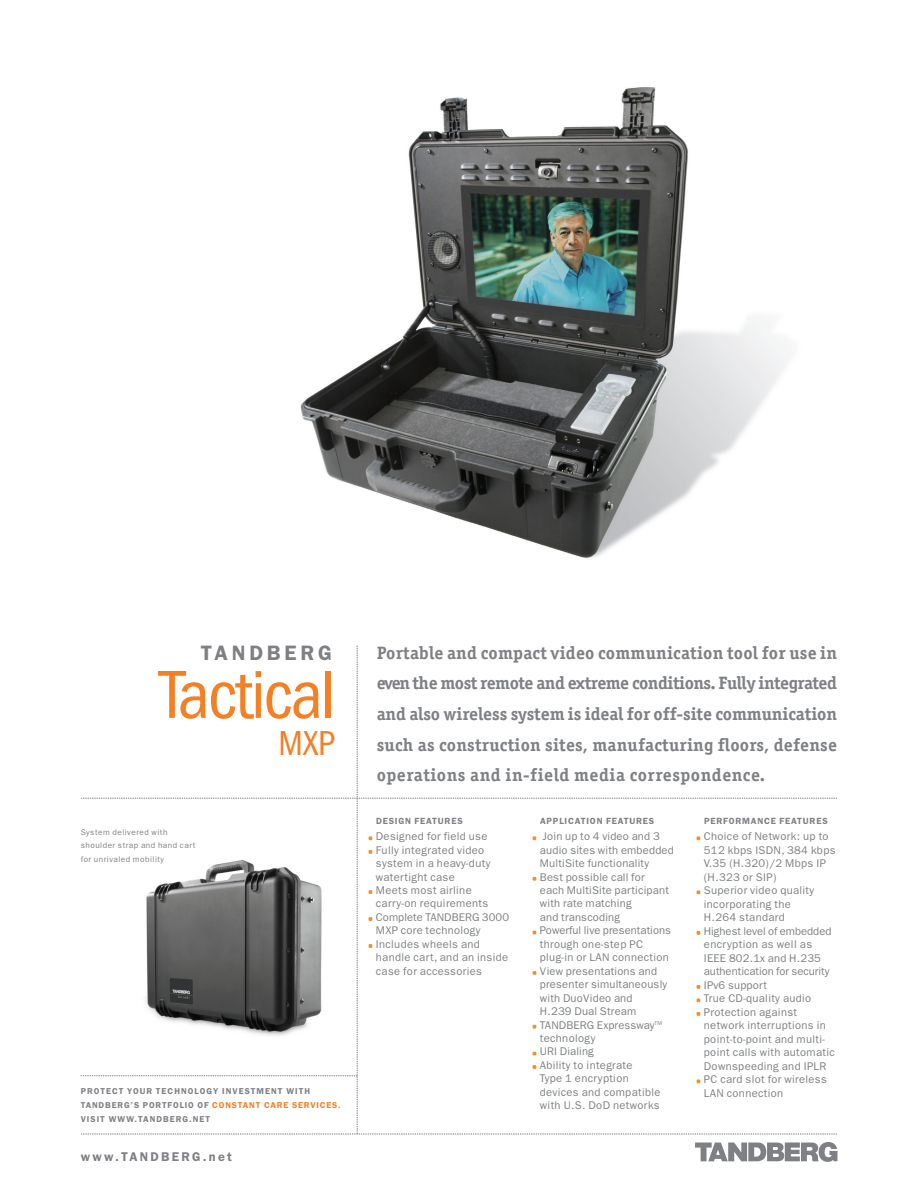
<style>
.page{position:relative;width:918px;height:1188px;background:#fff}
.page>*{position:absolute;margin:0;border:0;box-sizing:border-box;transform-origin:0 0}
.t1{font:condensed 70.2px "Franklin Gothic";letter-spacing:-.025em;color:#f48026}
.t2{font:condensed 35.85px "Franklin Gothic";color:#f48026}
.t3{font:600 21px "Franklin Gothic";letter-spacing:.18em;color:#7e8083}
.t4{font:700 18px/30.6px "Officina Serif";letter-spacing:.03em;color:#7e8083;text-align:justify}
.t5{font:600 12.75px "Franklin Gothic";letter-spacing:.18em;color:#7e8083}
.t6{font:11.25px/13.5px "Franklin Gothic";letter-spacing:.03em;color:#7e8083}
.t7{font:600 9px "Franklin Gothic";letter-spacing:.09em;color:#7e8083}
.t8{font:600 8.55px/13.8px "Franklin Gothic";letter-spacing:.12em;color:#7e8083}
.t9{font:8.25px/13.8px "Franklin Gothic";letter-spacing:.06em;color:#7e8083}
.s1{color:#f48026}
</style>
<div class="page">
<img style="left:300px;top:87px;width:488px;height:472px">
<svg style="left:695px;top:1142px;width:142px;height:20px"></svg>
<svg style="left:81px;top:646px;width:756px;height:489px"></svg>
<h3 class="t3" style="left:201px;top:646px;width:132px">TANDBERG</h3>
<h1 class="t1" style="left:159px;top:671px;width:177px">Tactical</h1>
<h2 class="t2" style="left:279px;top:731px;width:58px">MXP</h2>
<p class="t9" style="left:81px;top:826px;width:116px">System delivered with shoulder strap and hand cart for unrivaled mobility</p>
<p class="t8" style="left:81px;top:1085px;width:262px">PROTECT YOUR TECHNOLOGY INVESTMENT WITH<br>TANDBERG’S PORTFOLIO OF <span class="s1">CONSTANT CARE SERVICES.<br></span>VISIT WWW.TANDBERG.NET</p>
<p class="t5" style="left:81px;top:1152px;width:153px">www.TANDBERG.net</p>
<p class="t4" style="left:377px;top:639px;width:462px">Portable and compact video communication tool for use in eventhe most remote and extreme conditions. Fully integrated and also wireless system is ideal for off-site communication such as construction sites, manufacturing floors, defense operations and in-field media correspondence.</p>
<p class="t7" style="left:376px;top:818px;width:88px">DESIGN FEATURES</p>
<p class="t6" style="left:376px;top:831px;width:135px">Designed for field use<br>Fully integrated video system in a heavy-duty watertight case<br>Meets most airline carry-on requirements<br>Complete TANDBERG 3000<br>MXP core technology<br>Includes wheels and handle cart, and an inside case for accessories</p>
<p class="t7" style="left:540px;top:818px;width:116px">APPLICATION FEATURES</p>
<p class="t6" style="left:540px;top:831px;width:136px">Join up to 4 video and 3 audio sites with embedded<br>MultiSite functionality<br>Best possible call for<br>each MultiSite participant with rate matching<br>and transcoding<br>Powerful live presentations through one-step PC plug-in or LAN connection<br>View presentations and presenter simultaneously with DuoVideo and<br>H.239 Dual Stream<br>TANDBERG Expressway<sup>TM </sup>technology<br>URI Dialing<br>Ability to integrate<br>Type 1 encryption<br>devices and compatible with U.S. DoD networks</p>
<p class="t7" style="left:704px;top:818px;width:125px">PERFORMANCE FEATURES</p>
<p class="t6" style="left:704px;top:831px;width:133px">Choice of Network: up to<br>512 kbps ISDN, 384 kbps<br>V.35 (H.320)/2 Mbps IP (H.323 or SIP)<br>Superior video quality incorporating the<br>H.264 standard<br>Highest level of embedded encryption as well as<br>IEEE 802.1x and H.235 authentication for security<br>IPv6 support<br>True CD-quality audio<br>Protection against network interruptions in point-to-point and multi&shy;point calls with automatic<br>Downspeeding and IPLR<br>PC card slot for wireless<br>LAN connection</p>
</div>
